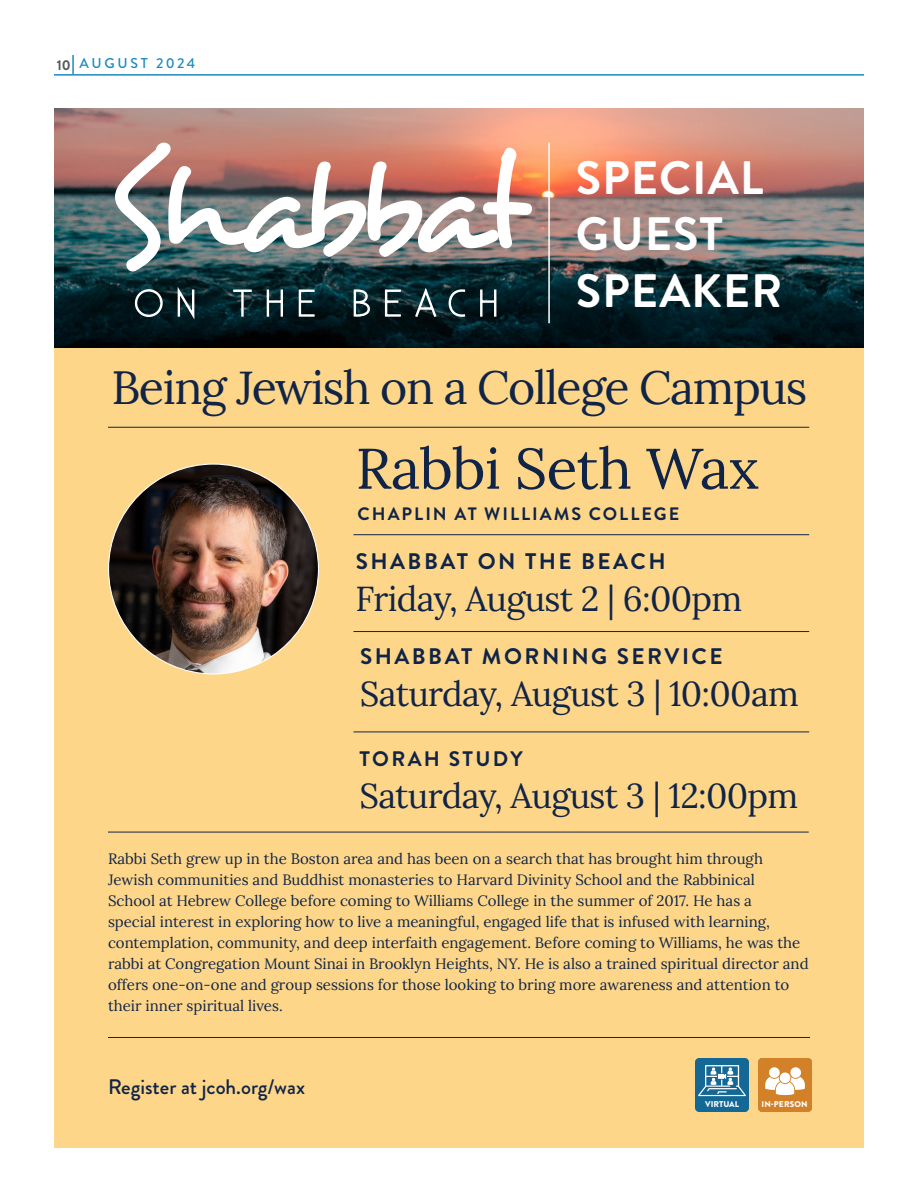
<style>
.page{position:relative;width:918px;height:1188px;background:#fff}
.page>*{position:absolute;margin:0;border:0;box-sizing:border-box;transform-origin:0 0}
.t1{font:57px "Lora";letter-spacing:-.01em;color:#102448}
.t2{font:700 46.8px "Brandon Grotesque";letter-spacing:.02em;color:#fff}
.t3{font:46.5px "Lora";letter-spacing:-.03em;color:#102448}
.t4{font:34.5px "Lora";letter-spacing:-.02em;color:#102448}
.t5{font:700 22.5px "Brandon Grotesque";letter-spacing:.11em;color:#102448}
.Date{font:500 21px "Brandon Grotesque";color:#102448}
.t6{font:700 21px "Brandon Grotesque";letter-spacing:.11em;color:#102448}
.t7{font:700 18px "Brandon Grotesque";letter-spacing:.11em;color:#102448}
.t8{font:15px/21px "Lora";color:#102448}
.t9{font:500 14.25px "Brandon Grotesque";letter-spacing:.185em;color:#1c89c0}
.t10{font:900 8.4px "Brandon Grotesque";letter-spacing:.01em;color:#fff}
.s1{font-weight:700;color:#57585a}
</style>
<div class="page">
<svg style="left:72px;top:55px;width:2px;height:19px"></svg>
<hr style="left:54px;top:74px;width:810px;height:2px;background:#1c89c0">
<div style="left:54px;top:143px;width:810px;height:1005px;background:#fdd689"></div>
<img style="left:54px;top:108px;width:810px;height:240px">
<img style="left:696px;top:1059px;width:53px;height:53px">
<img style="left:758px;top:1059px;width:53px;height:53px">
<img style="left:109px;top:464px;width:209px;height:210px;border-radius:105px">
<hr style="left:108px;top:1037px;width:702px;height:1px;background:#102448">
<hr style="left:353px;top:534px;width:456px;height:1px;background:#102448">
<img style="left:115px;top:143px;width:417px;height:128px">
<svg style="left:134px;top:289px;width:29px;height:29px"></svg>
<svg style="left:177px;top:284px;width:18px;height:38px"></svg>
<svg style="left:233px;top:289px;width:19px;height:28px"></svg>
<svg style="left:266px;top:289px;width:18px;height:28px"></svg>
<svg style="left:298px;top:289px;width:17px;height:28px"></svg>
<svg style="left:353px;top:289px;width:18px;height:28px"></svg>
<svg style="left:384px;top:289px;width:17px;height:28px"></svg>
<svg style="left:414px;top:288px;width:23px;height:30px"></svg>
<svg style="left:448px;top:289px;width:18px;height:28px"></svg>
<svg style="left:479px;top:289px;width:18px;height:28px"></svg>
<hr style="left:548px;top:143px;width:2px;height:180px;background:#fff">
<hr style="left:353px;top:631px;width:456px;height:1px;background:#102448">
<hr style="left:108px;top:832px;width:701px;height:1px;background:#102448">
<hr style="left:353px;top:732px;width:456px;height:1px;background:#102448">
<hr style="left:108px;top:427px;width:701px;height:1px;background:#102448">
<p class="t9" style="left:57px;top:53px;width:140px"><span class="s1">10</span> AUGUST 2024</p>
<p class="t2" style="left:576px;top:145px;width:189px">SPECIAL</p>
<p class="t2" style="left:576px;top:202px;width:149px">GUEST</p>
<p class="t2" style="left:576px;top:258px;width:208px">SPEAKER</p>
<p class="t3" style="left:111px;top:352px;width:697px">Being Jewish on a College Campus</p>
<p class="t1" style="left:356px;top:425px;width:405px">Rabbi Seth Wax</p>
<p class="t7" style="left:358px;top:501px;width:323px">CHAPLIN AT WILLIAMS COLLEGE</p>
<p class="t5" style="left:356px;top:546px;width:311px">SHABBAT ON THE BEACH</p>
<p class="t4" style="left:356px;top:573px;width:388px">Friday, August 2 | 6:00pm</p>
<p class="t5" style="left:360px;top:641px;width:364px">SHABBAT MORNING SERVICE</p>
<p class="t4" style="left:360px;top:668px;width:441px">Saturday, August 3 | 10:00am</p>
<p class="t6" style="left:360px;top:744px;width:165px">TORAH STUDY</p>
<p class="t4" style="left:359px;top:769px;width:440px">Saturday, August 3 | 12:00pm</p>
<p class="t8" style="left:108px;top:847px;width:702px">Rabbi Seth grew up in the Boston area and has been on a search that has brought him through Jewish communities and Buddhist monasteries to Harvard Divinity School and the Rabbinical<br>School at Hebrew College before coming to Williams College in the summer of 2017. He has a<br>special interest in exploring how to live a meaningful, engaged life that is infused with learning, contemplation, community, and deep interfaith engagement. Before coming to Williams, he was the rabbi at Congregation Mount Sinai in Brooklyn Heights, NY. He is also a trained spiritual director and offers one-on-one and group sessions for those looking to bring more awareness and attention to their inner spiritual lives.</p>
<p class="Date" style="left:108px;top:1072px;width:199px">Register at jcoh.org/wax</p>
<p class="t10" style="left:705px;top:1098px;width:35px">VIRTUAL</p>
<p class="t10" style="left:762px;top:1098px;width:48px">IN-PERSON</p>
</div>
